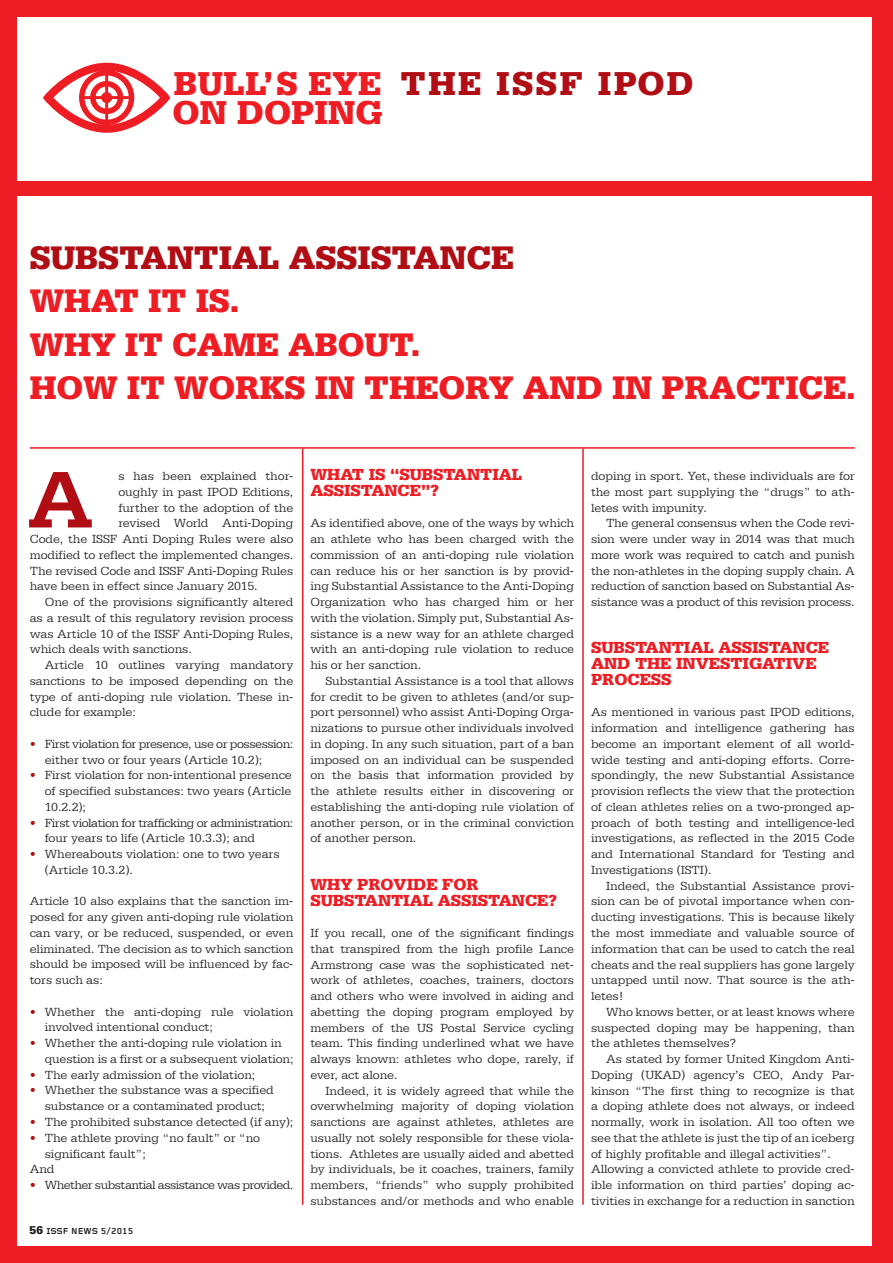
<style>
.page{position:relative;width:893px;height:1263px;background:#ee1d23}
.page>*{position:absolute;margin:0;border:0;box-sizing:border-box;transform-origin:0 0}
.t1{font:700 84.75px "Serifa";color:#b00d15}
.t2{font:900 34.95px/29.7px "Serifa";color:#ee1d23}
.t3{font:900 34.95px "Serifa";letter-spacing:.07em;color:#b00d15}
.t4{font:900 34.5px/43.5px "Serifa";letter-spacing:-.005em;color:#ee1d23}
.t5{font:900 34.5px "Serifa";letter-spacing:-.005em;color:#b00d15}
.t6{font:900 16.95px/15.8px "Serifa";letter-spacing:-.005em;color:#ee1d23}
.t7{font:12.45px/15.8px "Serifa ISSF";letter-spacing:-.005em;color:#231f20;text-align:justify}
.t8{font:12.45px/15.8px "Serifa ISSF";letter-spacing:-.035em;color:#231f20}
.t9{font:12.45px "Serifa ISSF";letter-spacing:-.04em;color:#231f20}
.t10{font:700 9px "Foundry Gridnik";color:#231f20}
.s1{color:#b00d15}
.s2{font-family:"Serifa";font-weight:900;font-size:12px}
</style>
<div class="page">
<div style="left:17px;top:197px;width:855px;height:1049px;background:#fff"></div>
<div style="left:17px;top:17px;width:855px;height:164px;background:#fff"></div>
<svg style="left:79px;top:72px;width:55px;height:52px"></svg>
<div style="left:44px;top:63px;width:125px;height:70px;border:8px solid #ee1d23;border-radius:50%"></div>
<hr style="left:30px;top:447px;width:825px;height:2px;background:#ee1d23">
<hr style="left:582px;top:449px;width:2px;height:756px;background:#ee1d23">
<hr style="left:302px;top:449px;width:1px;height:756px;background:#ee1d23">
<h2 class="t2" style="left:173px;top:68px;width:212px">BULL’S EYE<br>ON DOPING</h2>
<h2 class="t3" style="left:401px;top:63px;width:294px">THE ISSF IPOD</h2>
<h3 class="t5" style="left:30px;top:237px;width:486px">SUBSTANTIAL ASSISTANCE</h3>
<h3 class="t4" style="left:30px;top:279px;width:828px">WHAT IT IS.<br>WHY IT CAME ABOUT.<br>HOW IT WORKS IN THEORY AND IN PRACTICE.</h3>
<h1 class="t1" style="left:27px;top:450px;width:67px">A</h1>
<p class="t7" style="left:118px;top:468px;width:177px">s has been explained thor-</p>
<p class="t7" style="left:118px;top:484px;width:177px">oughly in past IPOD Editions,</p>
<p class="t7" style="left:118px;top:500px;width:177px">further to the adoption of the</p>
<p class="t7" style="left:118px;top:515px;width:177px">revised World Anti-Doping</p>
<p class="t7" style="left:30px;top:531px;width:265px">Code, the ISSF Anti Doping Rules were also</p>
<p class="t7" style="left:30px;top:547px;width:265px">modified to reflect the implemented changes.</p>
<p class="t7" style="left:30px;top:563px;width:265px">The revised Code and ISSF Anti-Doping Rules</p>
<p class="t7" style="left:30px;top:578px;width:229px">have been in effect since January 2015.</p>
<p class="t7" style="left:45px;top:594px;width:250px">One of the provisions significantly altered</p>
<p class="t7" style="left:30px;top:610px;width:265px">as a result of this regulatory revision process</p>
<p class="t7" style="left:30px;top:626px;width:265px">was Article 10 of the ISSF Anti-Doping Rules,</p>
<p class="t7" style="left:30px;top:641px;width:164px">which deals with sanctions.</p>
<p class="t7" style="left:45px;top:657px;width:250px">Article 10 outlines varying mandatory</p>
<p class="t7" style="left:30px;top:673px;width:265px">sanctions to be imposed depending on the</p>
<p class="t7" style="left:30px;top:689px;width:265px">type of anti-doping rule violation. These in-</p>
<p class="t7" style="left:30px;top:704px;width:108px">clude for example:</p>
<p class="t8" style="left:45px;top:736px;width:250px;text-indent:-15px"><span class="s1">•</span> First violation for presence, use or possession: either two or four years (Article 10.2);</p>
<p class="t7" style="left:45px;top:767px;width:248px;text-indent:-15px"><span class="s1">•</span> First violation for non-intentional presence of specified substances: two years (Article 10.2.2);</p>
<p class="t8" style="left:45px;top:815px;width:250px;text-indent:-15px"><span class="s1">•</span> First violation for trafficking or administration: four years to life (Article 10.3.3); and</p>
<p class="t7" style="left:45px;top:846px;width:236px;text-indent:-15px"><span class="s1">•</span> Whereabouts violation: one to two years (Article 10.3.2).</p>
<p class="t7" style="left:30px;top:893px;width:265px">Article 10 also explains that the sanction im&shy;posed for any given anti-doping rule violation can vary, or be reduced, suspended, or even eliminated. The decision as to which sanction should be imposed will be influenced by fac&shy;tors such as:</p>
<p class="t7" style="left:45px;top:1004px;width:250px;text-indent:-15px"><span class="s1">•</span> Whether the anti-doping rule violation involved intentional conduct;</p>
<p class="t7" style="left:45px;top:1035px;width:250px;text-indent:-15px"><span class="s1">•</span> Whether the anti-doping rule violation in question is a first or a subsequent violation;</p>
<p class="t7" style="left:30px;top:1067px;width:227px"><span class="s1">•</span> The early admission of the violation;</p>
<p class="t7" style="left:30px;top:1082px;width:246px;text-align:center"><span class="s1">•</span> Whether the substance was a specified substance or a contaminated product;</p>
<p class="t7" style="left:30px;top:1114px;width:265px"><span class="s1">•</span> The prohibited substance detected (if any);</p>
<p class="t7" style="left:30px;top:1130px;width:232px"><span class="s1">•</span> The athlete proving “no fault” or “no</p>
<p class="t7" style="left:45px;top:1145px;width:103px">significant fault”;</p>
<p class="t7" style="left:30px;top:1161px;width:26px">And</p>
<p class="t9" style="left:30px;top:1178px;width:265px"><span class="s1">•</span> Whether substantial assistance was provided.</p>
<p class="t10" style="left:30px;top:1225px;width:105px"><span class="s2">56</span> ISSF NEWS 5/2015</p>
<h3 class="t6" style="left:310px;top:466px;width:213px">WHAT IS “SUBSTANTIAL<br>ASSISTANCE”?</h3>
<p class="t7" style="left:310px;top:515px;width:265px">As identified above, one of the ways by which an athlete who has been charged with the commission of an anti-doping rule violation can reduce his or her sanction is by provid&shy;ing Substantial Assistance to the Anti-Doping Organization who has charged him or her with the violation. Simply put, Substantial As&shy;sistance is a new way for an athlete charged with an anti-doping rule violation to reduce his or her sanction.</p>
<p class="t7" style="left:310px;top:673px;width:265px;text-indent:15px">Substantial Assistance is a tool that allows for credit to be given to athletes (and/or sup&shy;port personnel) who assist Anti-Doping Orga&shy;nizations to pursue other individuals involved in doping. In any such situation, part of a ban imposed on an individual can be suspended on the basis that information provided by the athlete results either in discovering or establishing the anti-doping rule violation of another person, or in the criminal conviction of another person.</p>
<h3 class="t6" style="left:310px;top:876px;width:248px">WHY PROVIDE FOR<br>SUBSTANTIAL ASSISTANCE?</h3>
<p class="t7" style="left:310px;top:925px;width:265px">If you recall, one of the significant findings that transpired from the high profile Lance Armstrong case was the sophisticated net&shy;work of athletes, coaches, trainers, doctors and others who were involved in aiding and abetting the doping program employed by members of the US Postal Service cycling team. This finding underlined what we have always known: athletes who dope, rarely, if ever, act alone.</p>
<p class="t7" style="left:310px;top:1082px;width:265px;text-indent:15px">Indeed, it is widely agreed that while the overwhelming majority of doping violation sanctions are against athletes, athletes are usually not solely responsible for these viola&shy;tions. Athletes are usually aided and abetted by individuals, be it coaches, trainers, family members, “friends” who supply prohibited substances and/or methods and who enable</p>
<p class="t7" style="left:591px;top:468px;width:265px">doping in sport. Yet, these individuals are for the most part supplying the “drugs” to ath&shy;letes with impunity.</p>
<p class="t7" style="left:591px;top:515px;width:265px;text-indent:15px">The general consensus when the Code revi&shy;sion were under way in 2014 was that much more work was required to catch and punish the non-athletes in the doping supply chain. A reduction of sanction based on Substantial As&shy;sistance was a product of this revision process.</p>
<h3 class="t6" style="left:591px;top:640px;width:240px">SUBSTANTIAL ASSISTANCE<br>AND THE INVESTIGATIVE<br>PROCESS</h3>
<p class="t7" style="left:591px;top:704px;width:265px">As mentioned in various past IPOD editions, information and intelligence gathering has become an important element of all world&shy;wide testing and anti-doping efforts. Corre&shy;spondingly, the new Substantial Assistance provision reflects the view that the protection of clean athletes relies on a two-pronged ap&shy;proach of both testing and intelligence-led investigations, as reflected in the 2015 Code and International Standard for Testing and Investigations (ISTI).</p>
<p class="t7" style="left:591px;top:878px;width:265px;text-indent:15px">Indeed, the Substantial Assistance provi&shy;sion can be of pivotal importance when con&shy;ducting investigations. This is because likely the most immediate and valuable source of information that can be used to catch the real cheats and the real suppliers has gone largely untapped until now. That source is the ath&shy;letes!</p>
<p class="t7" style="left:591px;top:1004px;width:265px;text-indent:15px">Who knows better, or at least knows where suspected doping may be happening, than the athletes themselves?</p>
<p class="t7" style="left:591px;top:1051px;width:265px;text-align:left;text-indent:15px">As stated by former United Kingdom Anti-Doping (UKAD) agency’s CEO, Andy Par&shy;kinson “The first thing to recognize is that a doping athlete does not always, or indeed normally, work in isolation. All too often we see that the athlete is just the tip of an iceberg of highly profitable and illegal activities”.<br>Allowing a convicted athlete to provide cred&shy;ible information on third parties’ doping ac&shy;tivities in exchange for a reduction in sanction</p>
</div>
